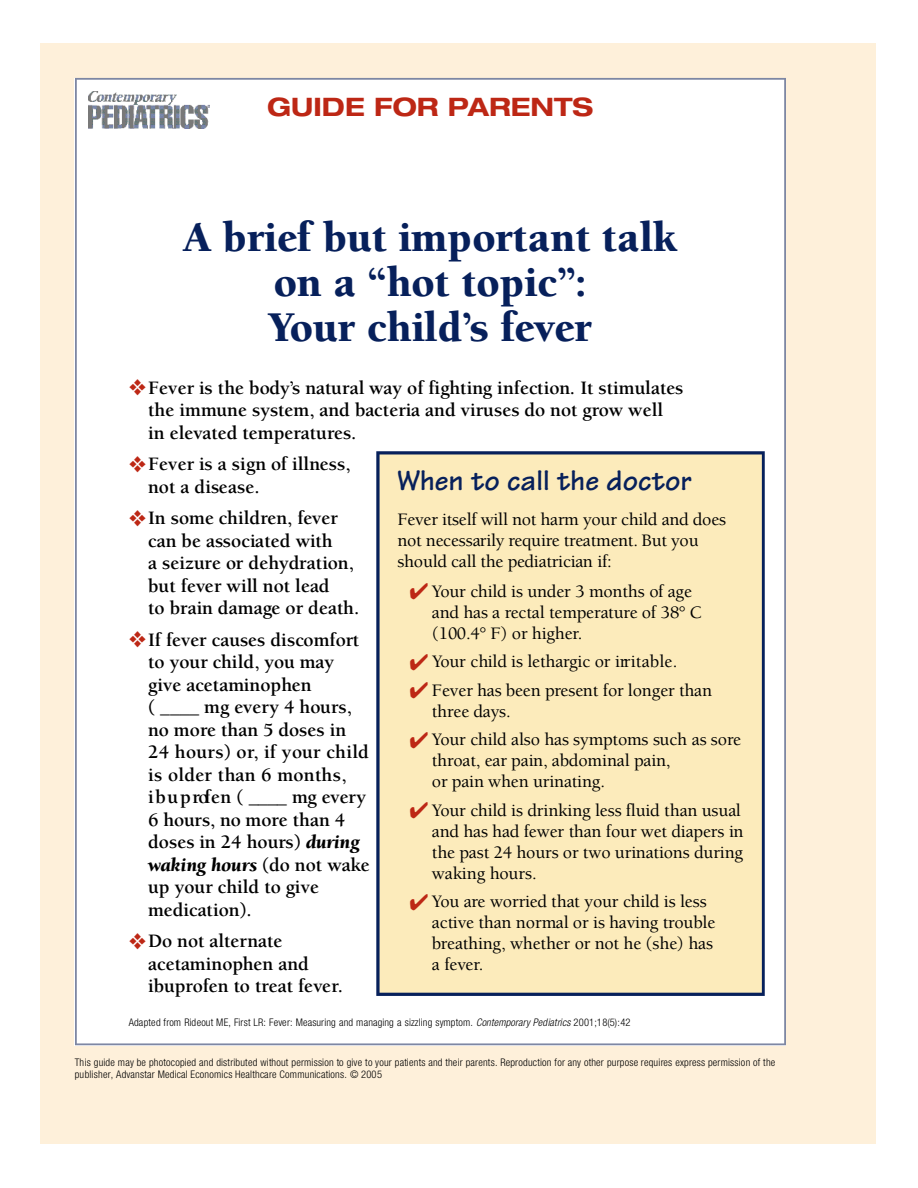
<style>
.page{position:relative;width:918px;height:1188px;background:#fff}
.page>*{position:absolute;margin:0;border:0;box-sizing:border-box;transform-origin:0 0}
.t1{font:900 43.5px/45px "Berkeley";letter-spacing:-.005em;color:#07205b;text-align:center}
.t2{font:700 30px "Tekton";color:#07205b}
.t3{font:700 expanded 25.5px "Helvetica Neue";color:#bd2715}
.t4{font:700 19.5px/22.5px "Berkeley";color:#000}
.t5{font:500 18px/21px "Berkeley";letter-spacing:-.015em;color:#000}
.t6{font:300 condensed 10.5px/11.9px "Helvetica Neue";letter-spacing:.02em;color:#000}
.s1{color:#bd2715}
.s2{font-weight:900;font-style:italic}
.s3{font-style:italic}
</style>
<div class="page">
<div style="left:40px;top:43px;width:836px;height:1101px;background:#fef0da"></div>
<div style="left:75px;top:78px;width:711px;height:967px;background:#fff"></div>
<img style="left:88px;top:91px;width:122px;height:30px">
<img style="left:88px;top:121px;width:122px;height:7px">
<div style="left:376px;top:451px;width:389px;height:545px;background:#fcebbb"></div>
<h3 class="t3" style="left:267px;top:97px;width:328px">GUIDE FOR PARENTS</h3>
<h1 class="t1" style="left:183px;top:218px;width:496px">A brief but important talk on a “hot topic”:<br>Your child’s fever</h1>
<p class="t4" style="left:148px;top:378px;width:537px;text-indent:-19px"><span class="s1">❖</span>Fever is the body’s natural way of fighting infection. It stimulates the immune system, and bacteria and viruses do not grow well in elevated temperature s .</p>
<p class="t4" style="left:148px;top:455px;width:204px;text-indent:-19px"><span class="s1">❖</span>Fever is a sign of illness, not a disease.</p>
<p class="t4" style="left:148px;top:509px;width:213px;text-indent:-19px"><span class="s1">❖</span>In some children, fever can be associated with<br>a seizure or dehydration, but fever will not lead<br>to brain damage or death.</p>
<p class="t4" style="left:148px;top:630px;width:223px;text-indent:-19px"><span class="s1">❖</span>If fever causes discomfort to your child, you may give acetaminophen<br>( ____ mg every 4 hours, no more than 5 doses in<br>24 hours) or, if your child is older than 6 months,<br>i b u p rofen ( ____ mg every<br>6 hours, no m o re than 4 doses in 24 hours) <span class="s2">d u rin g waking hours</span> (do not wake up your child to give<br>m e d ic a tio n ).</p>
<p class="t4" style="left:148px;top:932px;width:196px;text-indent:-19px"><span class="s1">❖</span>Do not altern a te acetaminophen and<br>ib u p rofen to treat fever.</p>
<p class="t6" style="left:129px;top:1017px;width:503px">Adapted from Rideout ME, First LR: Fever: Measuring and managing a sizzling symptom. <span class="s3">Contemporary Pediatrics</span> 2001;18(5):42</p>
<h2 class="t2" style="left:398px;top:471px;width:295px">When to call the doctor</h2>
<p class="t5" style="left:398px;top:510px;width:330px">Fever itself will not harm your child and does not necessarily re q u ire treatment. But you should call the pediatrician if:</p>
<p class="t5" style="left:432px;top:582px;width:272px;text-indent:-22px"><span class="s1">✔</span> Your child is under 3 months of age and has a rectal temperature of 38° C (100.4° F) or higher.</p>
<p class="t5" style="left:409px;top:653px;width:269px"><span class="s1">✔</span> Your child is lethargic or irr ita b le .</p>
<p class="t5" style="left:432px;top:681px;width:282px;text-indent:-22px"><span class="s1">✔</span> Fever has been present for longer than th ree days.</p>
<p class="t5" style="left:432px;top:731px;width:311px;text-indent:-22px"><span class="s1">✔</span> Your child also has symptoms such as sore th roat, ear pain, abdominal pain,<br>or pain when urinating.</p>
<p class="t5" style="left:432px;top:801px;width:313px;text-indent:-22px"><span class="s1">✔</span> Your child is drinking less fluid than usual and has had fewer than four wet diapers in the past 24 hours or two urinations during waking hours.</p>
<p class="t5" style="left:432px;top:893px;width:285px;text-indent:-22px"><span class="s1">✔</span> You are worried that your child is less active than normal or is having tro u b le b reathing, whether or not he (she) has a fever.</p>
<p class="t6" style="left:75px;top:1057px;width:702px">This guide may be photocopied and distributed without permission to give to your patients and their parents. Reproduction for any other purpose requires express permission of the publisher, Advanstar Medical Economics Healthcare Communications. © 2005</p>
</div>
